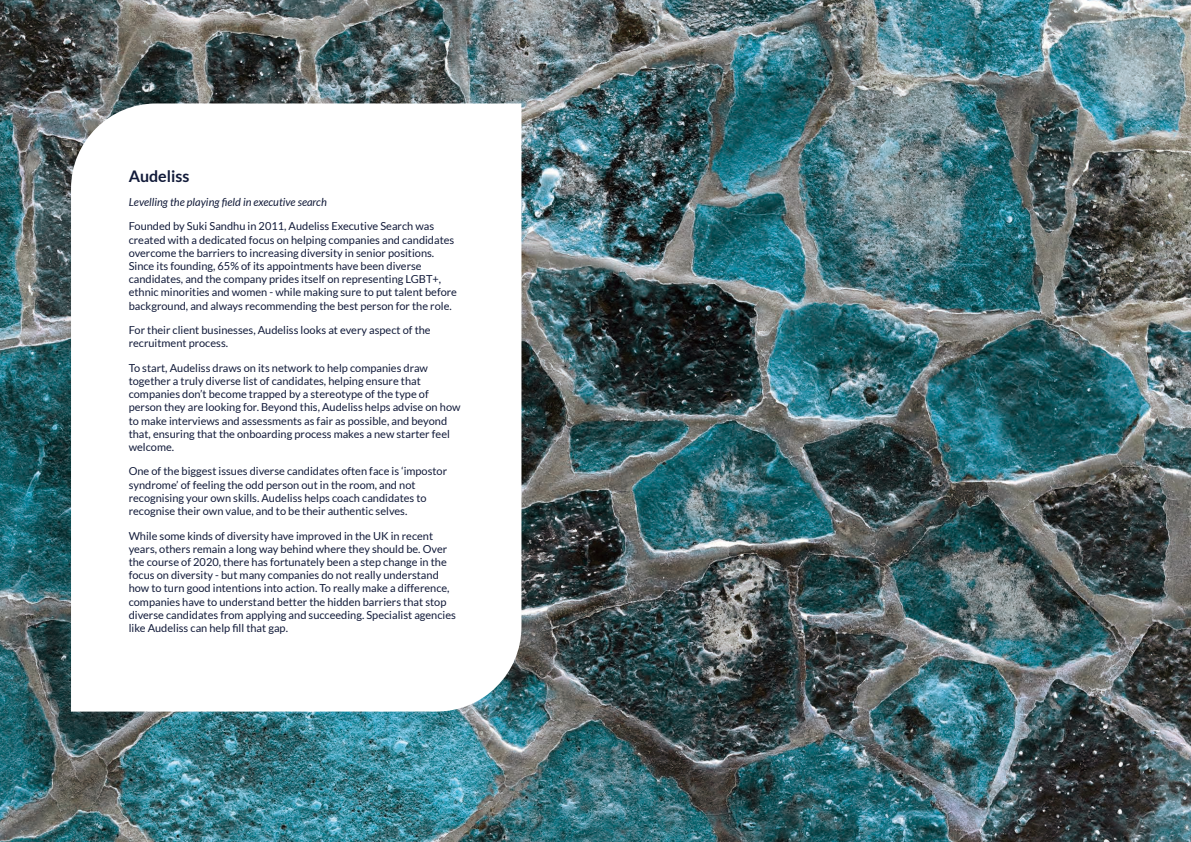
<style>
.page{position:relative;width:1191px;height:842px;background:#fff}
.page>*{position:absolute;margin:0;border:0;box-sizing:border-box;transform-origin:0 0}
.t1{font:700 16px "Lato";color:#121b3a}
.t2{font:11px/13.2px "Lato";color:#121b3a}
.t3{font:italic 11px "Lato";color:#121b3a}
</style>
<div class="page">
<img style="left:0;top:0;width:1191px;height:842px">
<svg style="left:71px;top:103px;width:450px;height:608px"></svg>
<p class="t1" style="left:129px;top:167px;width:62px">Audeliss</p>
<p class="t3" style="left:129px;top:196px;width:200px">Levelling the playing field in executive search</p>
<p class="t2" style="left:129px;top:220px;width:330px">Founded by Suki Sandhu in 2011, Audeliss Executive Search was created with a dedicated focus on helping companies and candidates overcome the barriers to increasing diversity in senior positions.<br>Since its founding, 65% of its appointments have been diverse candidates, and the company prides itself on representing LGBT+, ethnic minorities and women - while making sure to put talent before background, and always recommending the best person for the role.</p>
<p class="t2" style="left:129px;top:323px;width:303px">For their client businesses, Audeliss looks at every aspect of the recruitment process.</p>
<p class="t2" style="left:129px;top:361px;width:333px">To start, Audeliss draws on its network to help companies draw together a truly diverse list of candidates, helping ensure that companies don’t become trapped by a stereotype of the type of person they are looking for. Beyond this, Audeliss helps advise on how to make interviews and assessments as fair as possible, and beyond that, ensuring that the onboarding process makes a new starter feel welcome.</p>
<p class="t2" style="left:129px;top:465px;width:320px">One of the biggest issues diverse candidates often face is ‘impostor syndrome’ of feeling the odd person out in the room, and not recognising your own skills. Audeliss helps coach candidates to recognise their own value, and to be their authentic selves.</p>
<p class="t2" style="left:129px;top:529px;width:329px">While some kinds of diversity have improved in the UK in recent years, others remain a long way behind where they should be. Over the course of 2020, there has fortunately been a step change in the focus on diversity - but many companies do not really understand how to turn good intentions into action. To really make a difference, companies have to understand better the hidden barriers that stop diverse candidates from applying and succeeding. Specialist agencies like Audeliss can help fill that gap.</p>
</div>
